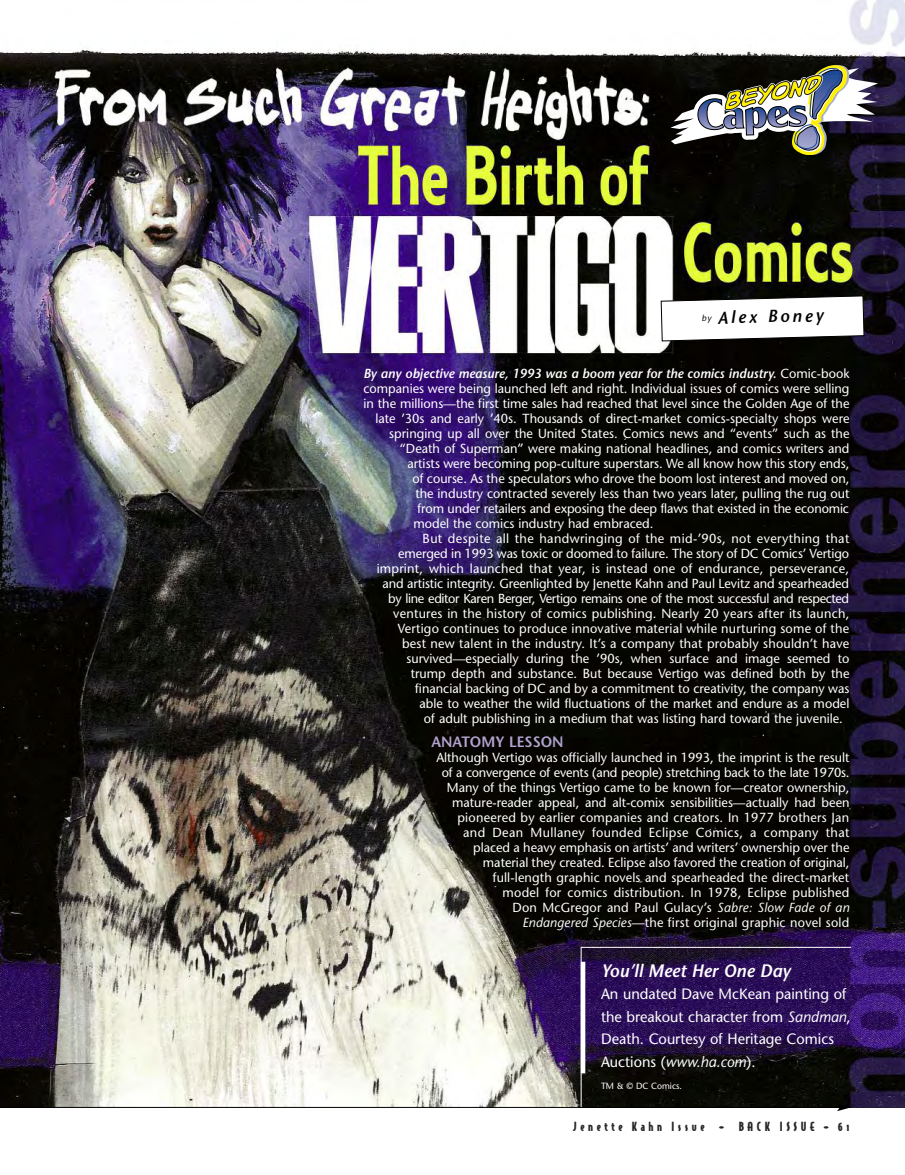
<style>
.page{position:relative;width:905px;height:1175px;background:#fff}
.page>*{position:absolute;margin:0;border:0;box-sizing:border-box;transform-origin:0 0}
.t1{font:italic 600 18px "Stone Sans";color:#fff}
.t2{font:italic 600 17.25px "Stone Sans";color:#000}
.t3{font:15px/22.5px "Stone Sans";color:#fff}
.t4{font:600 15px "Stone Sans";color:#b3a3d0}
.t5{font:13.2px/15px "Stone Sans";color:#fff;text-align:right}
.t6{font:13.2px "Stone Sans";letter-spacing:-.03em;color:#fff}
.t7{font:italic 600 13.2px "Stone Sans";color:#fff}
.t8{font:13.2px "Stone Sans";letter-spacing:.03em;color:#fff}
.t9{font:12px "Bodega Sans Black Oldstyle";letter-spacing:.31em;color:#262626}
.t10{font:9px "Stone Sans";color:#fff}
.s1{font-weight:400;font-style:normal}
.s2{font-style:italic}
</style>
<div class="page">
<img style="left:0;top:0;width:904px;height:1107px">
<div style="left:580px;top:961px;width:5px;height:112px;background:#fff"></div>
<hr style="left:581px;top:947px;width:270px;height:1px;background:#fff">
<hr style="left:580px;top:947px;width:1px;height:160px;background:#fff">
<svg style="left:670px;top:64px;width:208px;height:96px"></svg>
<svg style="left:660px;top:295px;width:204px;height:47px"></svg>
<hr style="left:0;top:1107px;width:839px;height:1px;background:#000">
<svg style="left:837px;top:1103px;width:13px;height:8px"></svg>
<h2 class="t2" style="left:701px;top:312px;width:123px;rotate:-2deg"><sup>by</sup> Alex Boney</h2>
<p class="t7" style="left:363px;top:368px;width:487px">By any objective measure, 1993 was a boom year for the comics industry. <span class="s1">Comic-book</span></p>
<p class="t5" style="left:363px;top:382px;width:487px">companies were being launched left and right. Individual issues of comics were selling</p>
<p class="t5" style="left:363px;top:397px;width:487px">in the millions—the first time sales had reached that level since the Golden Age of the</p>
<p class="t5" style="left:375px;top:412px;width:475px">late ’30s and early ’40s. Thousands of direct-market comics-specialty shops were</p>
<p class="t5" style="left:389px;top:427px;width:461px">springing up all over the United States. Comics news and “events” such as the</p>
<p class="t5" style="left:399px;top:442px;width:451px">“Death of Superman” were making national headlines, and comics writers and</p>
<p class="t5" style="left:407px;top:457px;width:443px">artists were becoming pop-culture superstars. We all know how this story ends,</p>
<p class="t5" style="left:412px;top:472px;width:438px">of course. As the speculators who drove the boom lost interest and moved on,</p>
<p class="t5" style="left:415px;top:487px;width:435px">the industry contracted severely less than two years later, pulling the rug out</p>
<p class="t5" style="left:417px;top:502px;width:433px">from under retailers and exposing the deep flaws that existed in the economic</p>
<p class="t5" style="left:413px;top:517px;width:241px">model the comics industry had embraced.</p>
<p class="t8" style="left:422px;top:533px;width:428px">But despite all the handwringing of the mid-’90s, not everything that</p>
<p class="t5" style="left:398px;top:547px;width:452px">emerged in 1993 was toxic or doomed to failure. The story of DC Comics’ Vertigo</p>
<p class="t5" style="left:376px;top:562px;width:474px">imprint, which launched that year, is instead one of endurance, perseverance,</p>
<p class="t5" style="left:382px;top:577px;width:468px">and artistic integrity. Greenlighted by Jenette Kahn and Paul Levitz and spearheaded</p>
<p class="t6" style="left:388px;top:593px;width:462px">by line editor Karen Berger, Vertigo remains one of the most successful and respected</p>
<p class="t5" style="left:393px;top:607px;width:457px">ventures in the history of comics publishing. Nearly 20 years after its launch,</p>
<p class="t5" style="left:397px;top:622px;width:453px">Vertigo continues to produce innovative material while nurturing some of the</p>
<p class="t5" style="left:402px;top:637px;width:448px">best new talent in the industry. It’s a company that probably shouldn’t have</p>
<p class="t5" style="left:406px;top:652px;width:444px">survived—especially during the ’90s, when surface and image seemed to</p>
<p class="t5" style="left:411px;top:667px;width:440px">trump depth and substance. But because Vertigo was defined both by the</p>
<p class="t5" style="left:415px;top:682px;width:436px">financial backing of DC and by a commitment to creativity, the company was</p>
<p class="t5" style="left:419px;top:697px;width:431px">able to weather the wild fluctuations of the market and endure as a model</p>
<p class="t5" style="left:424px;top:712px;width:420px">of adult publishing in a medium that was listing hard toward the juvenile.</p>
<p class="t4" style="left:431px;top:736px;width:134px">ANATOMY LESSON</p>
<p class="t5" style="left:436px;top:751px;width:414px">Although Vertigo was officially launched in 1993, the imprint is the result of a convergence of events (and people) stretching back to the late 1970s.<br>Many of the things Vertigo came to be known for—creator ownership, mature-reader appeal, and alt-comix sensibilities—actually had been pioneered by earlier companies and creators. In 1977 brothers Jan and Dean Mullaney founded Eclipse Comics, a company that placed a heavy emphasis on artists’ and writers’ ownership over the material they created. Eclipse also favored the creation of original, full-length graphic novels and spearheaded the direct-market<br>model for comics distribution. In 1978, Eclipse published<br>Don McGregor and Paul Gulacy’s <span class="s2">Sabre: Slow Fade of an<br>Endangered Species</span>—the first original graphic novel sold</p>
<h1 class="t1" style="left:601px;top:963px;width:191px">You’ll Meet Her One Day</h1>
<p class="t3" style="left:601px;top:984px;width:251px">An undated Dave McKean painting of the breakout character from <span class="s2">Sandman</span>, Death. Courtesy of Heritage Comics Auctions (<span class="s2">www.ha.com</span>).</p>
<p class="t10" style="left:601px;top:1082px;width:83px">TM &amp; © DC Comics.</p>
<p class="t9" style="left:573px;top:1120px;width:278px">Jenette Kahn Issue • BACK ISSUE • 61</p>
</div>
